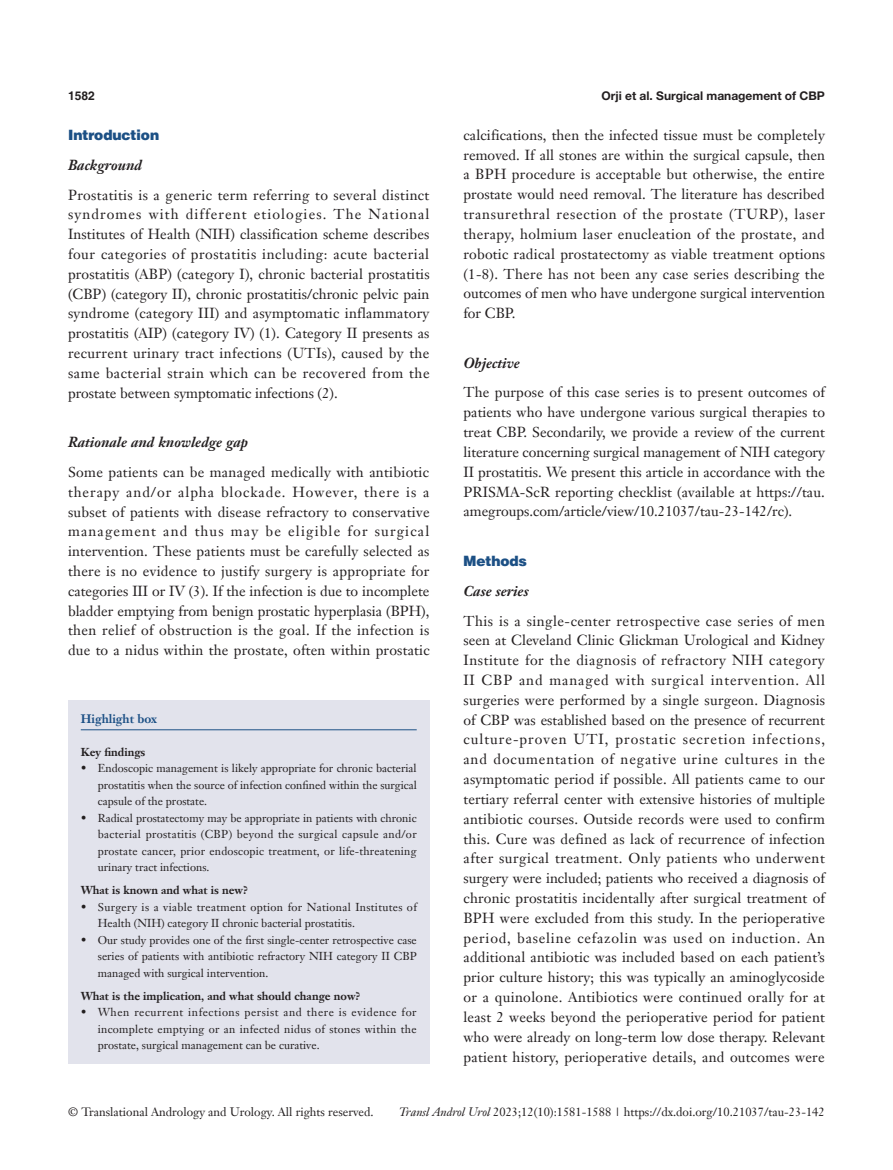
<style>
.page{position:relative;width:893px;height:1170px;background:#fff}
.page>*{position:absolute;margin:0;border:0;box-sizing:border-box;transform-origin:0 0}
._2ji-6_5{font:14.25px/19.8px "Janson Text LT";color:#231f20;text-align:justify}
._2ji-6_5-2{font:italic 700 14.25px "Janson Text LT";color:#231f20}
._1ji-6_5{font:900 14.25px "Helvetica";color:#1c5085}
.t1{font:12px "Janson Text LT";color:#231f20}
.t2{font:700 12px "Helvetica Neue LT Pro";color:#231f20}
.Cite{font:700 12px "Janson Text LT";color:#1c5085}
.t3{font:700 12px "Helvetica";color:#231f20}
.Cite-2{font:11.25px/16.5px "Janson Text LT";color:#231f20;text-align:justify}
.Cite-3{font:11.25px/16.5px "Janson Text LT";letter-spacing:.025em;color:#231f20}
.Cite-4{font:700 11.25px "Janson Text LT";color:#231f20}
.s1{font-style:italic}
</style>
<div class="page">
<div style="left:68px;top:700px;width:361px;height:363px;background:#e2e3ec"></div>
<hr style="left:81px;top:729px;width:336px;height:1px;background:#1c5085">
<p class="t3" style="left:68px;top:88px;width:28px">1582</p>
<p class="t2" style="left:601px;top:88px;width:225px">Orji et al. Surgical management of CBP</p>
<p class="_1ji-6_5" style="left:68px;top:126px;width:93px">Introduction</p>
<p class="_2ji-6_5-2" style="left:68px;top:155px;width:75px">Background</p>
<p class="_2ji-6_5" style="left:68px;top:185px;width:363px">Prostatitis is a generic term referring to several distinct syndromes with different etiologies. The National Institutes of Health (NIH) classification scheme describes four categories of prostatitis including: acute bacterial prostatitis (ABP) (category I), chronic bacterial prostatitis (CBP) (category II), chronic prostatitis/chronic pelvic pain syndrome (category III) and asymptomatic inflammatory prostatitis (AIP) (category IV) (1). Category II presents as recurrent urinary tract infections (UTIs), caused by the same bacterial strain which can be recovered from the prostate between symptomatic infections (2).</p>
<p class="_2ji-6_5-2" style="left:68px;top:433px;width:182px">Rationale and knowledge gap</p>
<p class="_2ji-6_5" style="left:68px;top:462px;width:363px">Some patients can be managed medically with antibiotic therapy and/or alpha blockade. However, there is a subset of patients with disease refractory to conservative management and thus may be eligible for surgical intervention. These patients must be carefully selected as there is no evidence to justify surgery is appropriate for categories III or IV (3). If the infection is due to incomplete bladder emptying from benign prostatic hyperplasia (BPH), then relief of obstruction is the goal. If the infection is due to a nidus within the prostate, often within prostatic</p>
<p class="Cite" style="left:81px;top:711px;width:78px">Highlight box</p>
<p class="Cite-4" style="left:81px;top:744px;width:66px">Key findings</p>
<p class="Cite-2" style="left:98px;top:760px;width:321px;text-indent:-17px">• Endoscopic management is likely appropriate for chronic bacterial prostatitis when the source of infection confined within the surgical capsule of the prostate.</p>
<p class="Cite-2" style="left:98px;top:809px;width:320px;text-indent:-17px">• Radical prostatectomy may be appropriate in patients with chronic bacterial prostatitis (CBP) beyond the surgical capsule and/or prostate cancer, prior endoscopic treatment, or life-threatening urinary tract infections.</p>
<p class="Cite-4" style="left:81px;top:883px;width:169px">What is known and what is new?</p>
<p class="Cite-3" style="left:98px;top:898px;width:321px;text-indent:-17px">• Surgery is a viable treatment option for National Institutes of<br>Health (NIH) category II chronic bacterial prostatitis.</p>
<p class="Cite-2" style="left:98px;top:931px;width:321px;text-indent:-17px">• Our study provides one of the first single-center retrospective case series of patients with antibiotic refractory NIH category II CBP managed with surgical intervention.</p>
<p class="Cite-4" style="left:81px;top:988px;width:281px">What is the implication, and what should change now?</p>
<p class="Cite-2" style="left:98px;top:1003px;width:320px;text-indent:-17px">• When recurrent infections persist and there is evidence for incomplete emptying or an infected nidus of stones within the prostate, surgical management can be curative.</p>
<p class="_2ji-6_5" style="left:463px;top:125px;width:363px">calcifications, then the infected tissue must be completely removed. If all stones are within the surgical capsule, then a BPH procedure is acceptable but otherwise, the entire prostate would need removal. The literature has described transurethral resection of the prostate (TURP), laser therapy, holmium laser enucleation of the prostate, and robotic radical prostatectomy as viable treatment options (1-8). There has not been any case series describing the outcomes of men who have undergone surgical intervention for CBP.</p>
<p class="_2ji-6_5-2" style="left:463px;top:353px;width:58px">Objective</p>
<p class="_2ji-6_5" style="left:463px;top:382px;width:363px">The purpose of this case series is to present outcomes of patients who have undergone various surgical therapies to treat CBP. Secondarily, we provide a review of the current literature concerning surgical management of NIH category II prostatitis. We present this article in accordance with the PRISMA-ScR reporting checklist (available at https://tau. amegroups.com/article/view/10.21037/tau-23-142/rc).</p>
<p class="_1ji-6_5" style="left:463px;top:551px;width:65px">Methods</p>
<p class="_2ji-6_5-2" style="left:463px;top:581px;width:67px">Case series</p>
<p class="_2ji-6_5" style="left:463px;top:610px;width:363px">This is a single-center retrospective case series of men seen at Cleveland Clinic Glickman Urological and Kidney Institute for the diagnosis of refractory NIH category II CBP and managed with surgical intervention. All surgeries were performed by a single surgeon. Diagnosis of CBP was established based on the presence of recurrent culture-proven UTI, prostatic secretion infections, and documentation of negative urine cultures in the asymptomatic period if possible. All patients came to our tertiary referral center with extensive histories of multiple antibiotic courses. Outside records were used to confirm this. Cure was defined as lack of recurrence of infection after surgical treatment. Only patients who underwent surgery were included; patients who received a diagnosis of chronic prostatitis incidentally after surgical treatment of BPH were excluded from this study. In the perioperative period, baseline cefazolin was used on induction. An additional antibiotic was included based on each patient’s prior culture history; this was typically an aminoglycoside or a quinolone. Antibiotics were continued orally for at least 2 weeks beyond the perioperative period for patient who were already on long-term low dose therapy. Relevant patient history, perioperative details, and outcomes were</p>
<p class="t1" style="left:68px;top:1104px;width:307px">© Translational Andrology and Urology. All rights reserved.</p>
<p class="t1" style="left:399px;top:1104px;width:427px"><span class="s1">Transl Androl Urol</span> 2023;12(10):1581-1588 | https://dx.doi.org/10.21037/tau-23-142</p>
</div>
